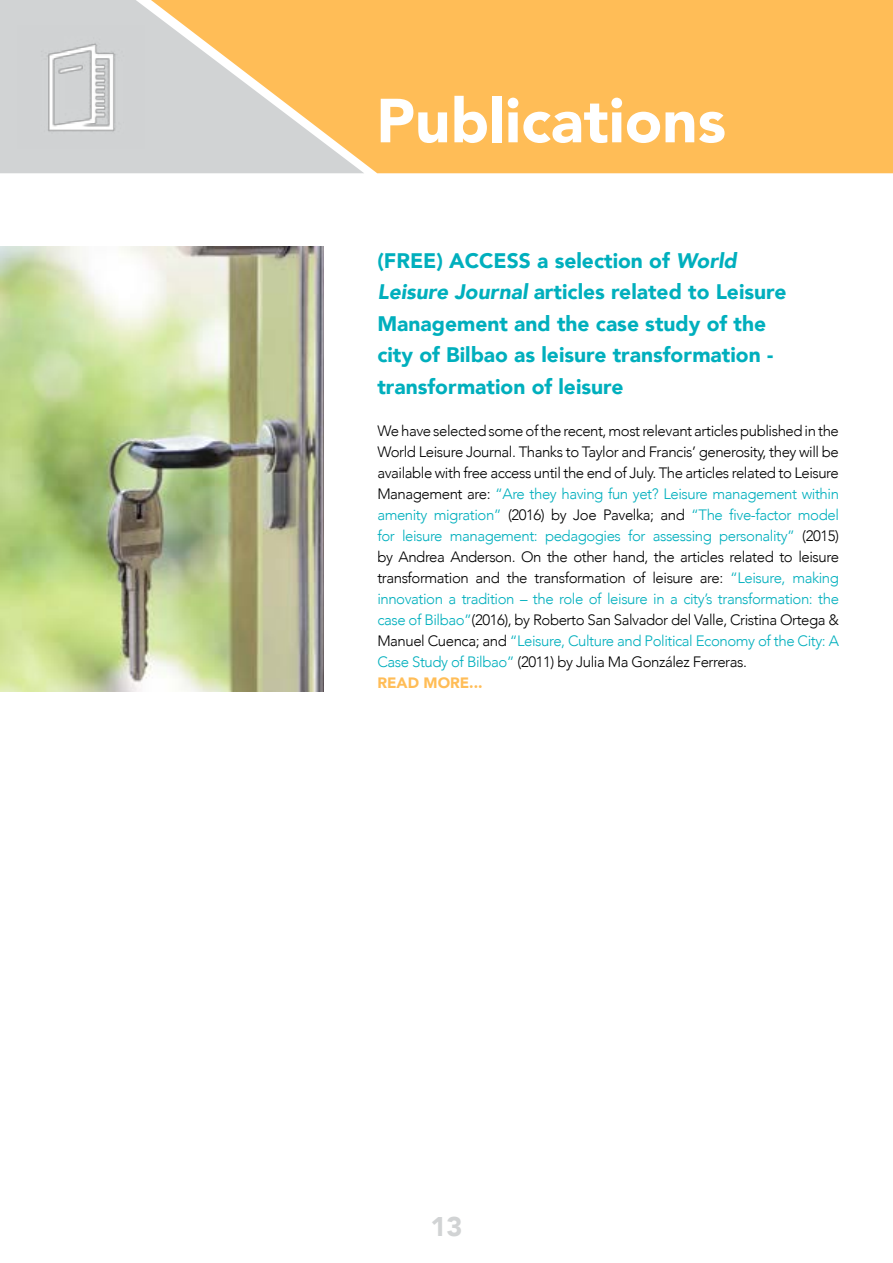
<style>
.page{position:relative;width:893px;height:1263px;background:#fff}
.page>*{position:absolute;margin:0;border:0;box-sizing:border-box;transform-origin:0 0}
.t1{font:900 61.5px "Avenir";color:#fff}
.t2{font:900 27px "Avenir";color:#d1d3d4}
.t3{font:900 21px/31.5px "Avenir";color:#00afbd}
.t4{font:300 15px/21px "Avenir";letter-spacing:-.03em;color:#000}
.s1{font-style:italic}
.s2{color:#00afbd}
.s3{font-weight:900;color:#ffbd57}
</style>
<div class="page">
<div style="left:364px;top:0;width:529px;height:173px;background:#ffbd57"></div>
<svg style="left:0;top:0;width:364px;height:173px;background:#e4cda8"></svg>
<img style="left:17px;top:26px;width:128px;height:123px">
<img style="left:0;top:247px;width:323px;height:444px">
<h1 class="t1" style="left:376px;top:68px;width:351px">Publications</h1>
<h3 class="t3" style="left:377px;top:244px;width:411px">(FREE) ACCESS a selection of <span class="s1">World Leisure Journal</span> articles related to Leisure Management and the case study of the city of Bilbao as leisure transformation - transformation of leisure</h3>
<p class="t4" style="left:377px;top:421px;width:463px">We have selected some of the recent, most relevant articles published in the World Leisure Journal. Thanks to Taylor and Francis’ generosity, they will be available with free access until the end of July. The articles related to Leisure Management are: <span class="s2">“Are they having fun yet? Leisure management within amenity migration”</span> (2016) by Joe Pavelka; and <span class="s2">“The five-factor model for leisure management: pedagogies for assessing personality”</span> (2015) by Andrea Anderson. On the other hand, the articles related to leisure transformation and the transformation of leisure are: <span class="s2">“Leisure, making innovation a tradition – the role of leisure in a city’s transformation: the case of Bilbao”</span>(2016), by Roberto San Salvador del Valle, Cristina Ortega &amp; Manuel Cuenca; and <span class="s2">“Leisure, Culture and Political Economy of the City: A Case Study of Bilbao”</span> (2011) by Julia Ma González Ferreras.<br><span class="s3">READ MORE...</span></p>
<h2 class="t2" style="left:430px;top:1203px;width:33px">13</h2>
</div>
